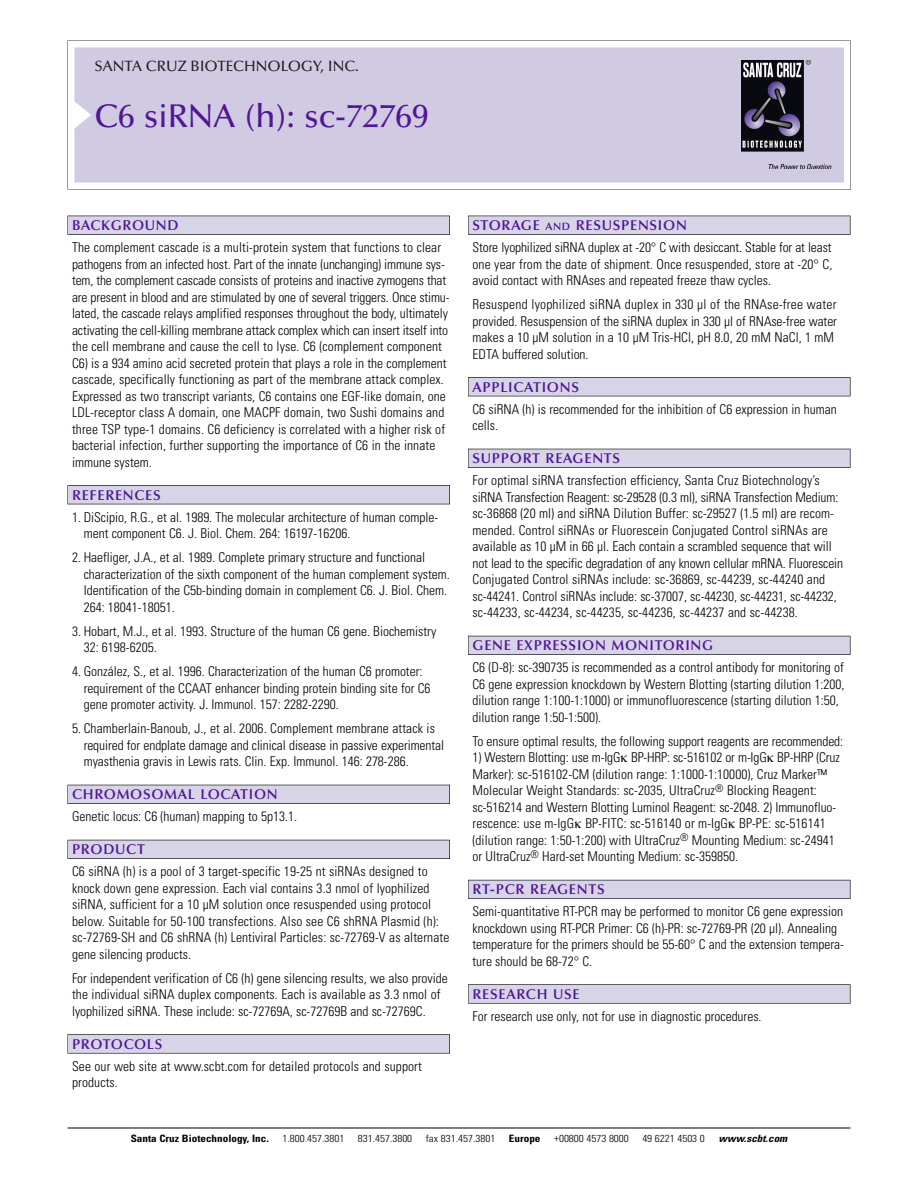
<style>
.page{position:relative;width:918px;height:1188px;background:#fff}
.page>*{position:absolute;margin:0;border:0;box-sizing:border-box;transform-origin:0 0}
.t1{font:500 33px "Optima";color:#511695}
.t2{font:500 15px "Optima";color:#231f20}
.t3{font:600 14.25px "Optima";letter-spacing:.05em;color:#511695}
.t4{font:300 condensed 13.5px/16.5px "Univers";color:#000}
.t5{font:300 condensed 10.2px "Univers";color:#000;scale:1.1 1}
.t6{font:700 condensed 10.2px "Univers";color:#000;scale:1.1 1}
.t7{font:italic 700 condensed 10.2px "Univers";color:#000;scale:1.1 1}
.s1{font-size:10.65px}
</style>
<div class="page">
<svg style="left:74px;top:41px;width:777px;height:148px"></svg>
<div style="left:74px;top:47px;width:770px;height:135px;background:#d1cae3"></div>
<img style="left:741px;top:60px;width:90px;height:108px">
<div style="left:68px;top:216px;width:382px;height:19px;background:#535256"></div>
<div style="left:68px;top:216px;width:381px;height:18px;background:#d7d4e8"></div>
<div style="left:68px;top:485px;width:382px;height:19px;background:#515155"></div>
<div style="left:68px;top:486px;width:381px;height:18px;background:#d7d4e8"></div>
<div style="left:68px;top:785px;width:382px;height:19px;background:#515057"></div>
<div style="left:68px;top:785px;width:381px;height:18px;background:#d7d4e8"></div>
<div style="left:68px;top:840px;width:382px;height:19px;background:#535259"></div>
<div style="left:68px;top:840px;width:381px;height:18px;background:#d7d4e8"></div>
<svg style="left:68px;top:1034px;width:382px;height:20px"></svg>
<div style="left:68px;top:1035px;width:381px;height:18px;background:#d7d4e8"></div>
<div style="left:468px;top:216px;width:382px;height:19px;background:#535256"></div>
<div style="left:468px;top:216px;width:382px;height:18px;background:#d7d4e8"></div>
<div style="left:468px;top:377px;width:382px;height:19px;background:#515155"></div>
<div style="left:468px;top:378px;width:382px;height:18px;background:#d7d4e8"></div>
<div style="left:468px;top:449px;width:382px;height:19px;background:#515057"></div>
<div style="left:468px;top:449px;width:382px;height:18px;background:#d7d4e8"></div>
<div style="left:468px;top:636px;width:382px;height:19px;background:#535259"></div>
<div style="left:468px;top:636px;width:382px;height:18px;background:#d7d4e8"></div>
<div style="left:468px;top:880px;width:382px;height:19px;background:#595860"></div>
<div style="left:468px;top:880px;width:382px;height:18px;background:#d7d4e8"></div>
<div style="left:468px;top:984px;width:382px;height:20px;background:#676767"></div>
<div style="left:468px;top:985px;width:382px;height:18px;background:#d7d4e8"></div>
<hr style="left:68px;top:1128px;width:782px;height:1px;background:#000">
<p class="t2" style="left:94px;top:60px;width:266px">SANTA CRUZ BIOTECHNOLOGY, INC.</p>
<p class="t1" style="left:94px;top:102px;width:336px">C6 siRNA (h): sc-72769</p>
<p class="t3" style="left:72px;top:219px;width:108px">BACKGROUND</p>
<p class="t4" style="left:72px;top:240px;width:379px">The complement cascade is a multi-protein system that functions to clear pathogens from an infected host. Part of the innate (unchanging) immune sys&shy;tem, the complement cascade consists of proteins and inactive zymogens that are present in blood and are stimulated by one of several triggers. Once stimu&shy;lated, the cascade relays amplified responses throughout the body, ultimately activating the cell-killing membrane attack complex which can insert itself into the cell membrane and cause the cell to lyse. C6 (complement component C6) is a 934 amino acid secreted protein that plays a role in the complement cascade, specifically functioning as part of the membrane attack complex.<br>Expressed as two transcript variants, C6 contains one EGF-like domain, one LDL-receptor class A domain, one MACPF domain, two Sushi domains and three TSP type-1 domains. C6 deficiency is correlated with a higher risk of bacterial infection, further supporting the importance of C6 in the innate immune system.</p>
<p class="t3" style="left:72px;top:489px;width:90px">REFERENCES</p>
<p class="t4" style="left:84px;top:510px;width:356px;text-indent:-12px">1. DiScipio, R.G., et al. 1989. The molecular architecture of human comple&shy;ment component C6. J. Biol. Chem. 264: 16197-16206.</p>
<p class="t4" style="left:84px;top:550px;width:368px;text-indent:-12px">2. Haefliger, J.A., et al. 1989. Complete primary structure and functional characterization of the sixth component of the human complement system.<br>Identification of the C5b-binding domain in complement C6. J. Biol. Chem.<br>264: 18041-18051.</p>
<p class="t4" style="left:84px;top:624px;width:354px;text-indent:-12px">3. Hobart, M.J., et al. 1993. Structure of the human C6 gene. Biochemistry<br>32: 6198-6205.</p>
<p class="t4" style="left:84px;top:664px;width:348px;text-indent:-12px">4. González, S., et al. 1996. Characterization of the human C6 promoter: requirement of the CCAAT enhancer binding protein binding site for C6 gene promoter activity. J. Immunol. 157: 2282-2290.</p>
<p class="t4" style="left:84px;top:721px;width:362px;text-indent:-12px">5. Chamberlain-Banoub, J., et al. 2006. Complement membrane attack is required for endplate damage and clinical disease in passive experimental myasthenia gravis in Lewis rats. Clin. Exp. Immunol. 146: 278-286.</p>
<p class="t3" style="left:72px;top:788px;width:207px">CHROMOSOMAL LOCATION</p>
<p class="t4" style="left:72px;top:810px;width:227px">Genetic locus: C6 (human) mapping to 5p13.1.</p>
<p class="t3" style="left:72px;top:843px;width:74px">PRODUCT</p>
<p class="t4" style="left:72px;top:865px;width:379px">C6 siRNA (h) is a pool of 3 target-specific 19-25 nt siRNAs designed to knock down gene expression. Each vial contains 3.3 nmol of lyophilized siRNA, sufficient for a 10 µM solution once resuspended using protocol below. Suitable for 50-100 transfections. Also see C6 shRNA Plasmid (h): sc-72769-SH and C6 shRNA (h) Lentiviral Particles: sc-72769-V as alternate gene silencing products.</p>
<p class="t4" style="left:72px;top:971px;width:377px">For independent verification of C6 (h) gene silencing results, we also provide the individual siRNA duplex components. Each is available as 3.3 nmol of lyophilized siRNA. These include: sc-72769A, sc-72769B and sc-72769C.</p>
<p class="t3" style="left:72px;top:1038px;width:92px">PROTOCOLS</p>
<p class="t4" style="left:72px;top:1059px;width:351px">See our web site at www.scbt.com for detailed protocols and support products.</p>
<p class="t3" style="left:473px;top:219px;width:216px">STORAGE <span class="s1">AND</span> RESUSPENSION</p>
<p class="t4" style="left:473px;top:240px;width:361px;text-align:justify">Store lyophilized siRNA duplex at -20° C with desiccant. Stable for at least one year from the date of shipment. Once resuspended, store at -20° C, avoid contact with RNAses and repeated freeze thaw cycles.</p>
<p class="t4" style="left:473px;top:297px;width:366px">Resuspend lyophilized siRNA duplex in 330 µl of the RNAse-free water provided. Resuspension of the siRNA duplex in 330 µl of RNAse-free water makes a 10 µM solution in a 10 µM Tris-HCl, pH 8.0, 20 mM NaCl, 1 mM EDTA buffered solution.</p>
<p class="t3" style="left:473px;top:381px;width:108px">APPLICATIONS</p>
<p class="t4" style="left:473px;top:402px;width:366px">C6 siRNA (h) is recommended for the inhibition of C6 expression in human cells.</p>
<p class="t3" style="left:473px;top:452px;width:149px">SUPPORT REAGENTS</p>
<p class="t4" style="left:473px;top:474px;width:372px">For optimal siRNA transfection efficiency, Santa Cruz Biotechnology’s siRNA Transfection Reagent: sc-29528 (0.3 ml), siRNA Transfection Medium: sc-36868 (20 ml) and siRNA Dilution Buffer: sc-29527 (1.5 ml) are recom&shy;mended. Control siRNAs or Fluorescein Conjugated Control siRNAs are available as 10 µM in 66 µl. Each contain a scrambled sequence that will not lead to the specific degradation of any known cellular mRNA. Fluorescein Conjugated Control siRNAs include: sc-36869, sc-44239, sc-44240 and sc-44241. Control siRNAs include: sc-37007, sc-44230, sc-44231, sc-44232, sc-44233, sc-44234, sc-44235, sc-44236, sc-44237 and sc-44238.</p>
<p class="t3" style="left:473px;top:639px;width:242px">GENE EXPRESSION MONITORING</p>
<p class="t4" style="left:473px;top:661px;width:373px">C6 (D-8): sc-390735 is recommended as a control antibody for monitoring of C6 gene expression knockdown by Western Blotting (starting dilution 1:200, dilution range 1:100-1:1000) or immunofluorescence (starting dilution 1:50, dilution range 1:50-1:500).</p>
<p class="t4" style="left:473px;top:734px;width:372px">To ensure optimal results, the following support reagents are recommended:</p>
<p class="t4" style="left:473px;top:751px;width:369px">1) Western Blotting: use m-IgG BP-HRP: sc-516102 or m-IgG BP-HRP (Cruz Marker): sc-516102-CM (dilution range: 1:1000-1:10000), Cruz Marker™ Molecular Weight Standards: sc-2035, UltraCruz<sup>®</sup> Blocking Reagent: sc-516214 and Western Blotting Luminol Reagent: sc-2048. 2) Immunofluo&shy;rescence: use m-IgG BP-FITC: sc-516140 or m-IgG BP-PE: sc-516141 (dilution range: 1:50-1:200) with UltraCruz<sup>®</sup> Mounting Medium: sc-24941 or UltraCruz<sup>®</sup> Hard-set Mounting Medium: sc-359850.</p>
<p class="t3" style="left:473px;top:883px;width:134px">RT-PCR REAGENTS</p>
<p class="t4" style="left:473px;top:905px;width:373px">Semi-quantitative RT-PCR may be performed to monitor C6 gene expression knockdown using RT-PCR Primer: C6 (h)-PR: sc-72769-PR (20 µl). Annealing temperature for the primers should be 55-60° C and the extension tempera&shy;ture should be 68-72° C.</p>
<p class="t3" style="left:473px;top:988px;width:109px">RESEARCH USE</p>
<p class="t4" style="left:473px;top:1009px;width:291px">For research use only, not for use in diagnostic procedures.</p>
<p class="t6" style="left:131px;top:1135px;width:127px">Santa Cruz Biotechnology, Inc.</p>
<p class="t5" style="left:282px;top:1135px;width:58px">1.800.457.3801</p>
<p class="t5" style="left:358px;top:1135px;width:51px">831.457.3800</p>
<p class="t5" style="left:426px;top:1135px;width:65px">fax 831.457.3801</p>
<p class="t6" style="left:509px;top:1135px;width:30px">Europe</p>
<p class="t5" style="left:554px;top:1135px;width:69px">+00800 4573 8000</p>
<p class="t5" style="left:642px;top:1135px;width:58px">49 6221 4503 0</p>
<p class="t7" style="left:719px;top:1135px;width:66px">www.scbt.com</p>
</div>
